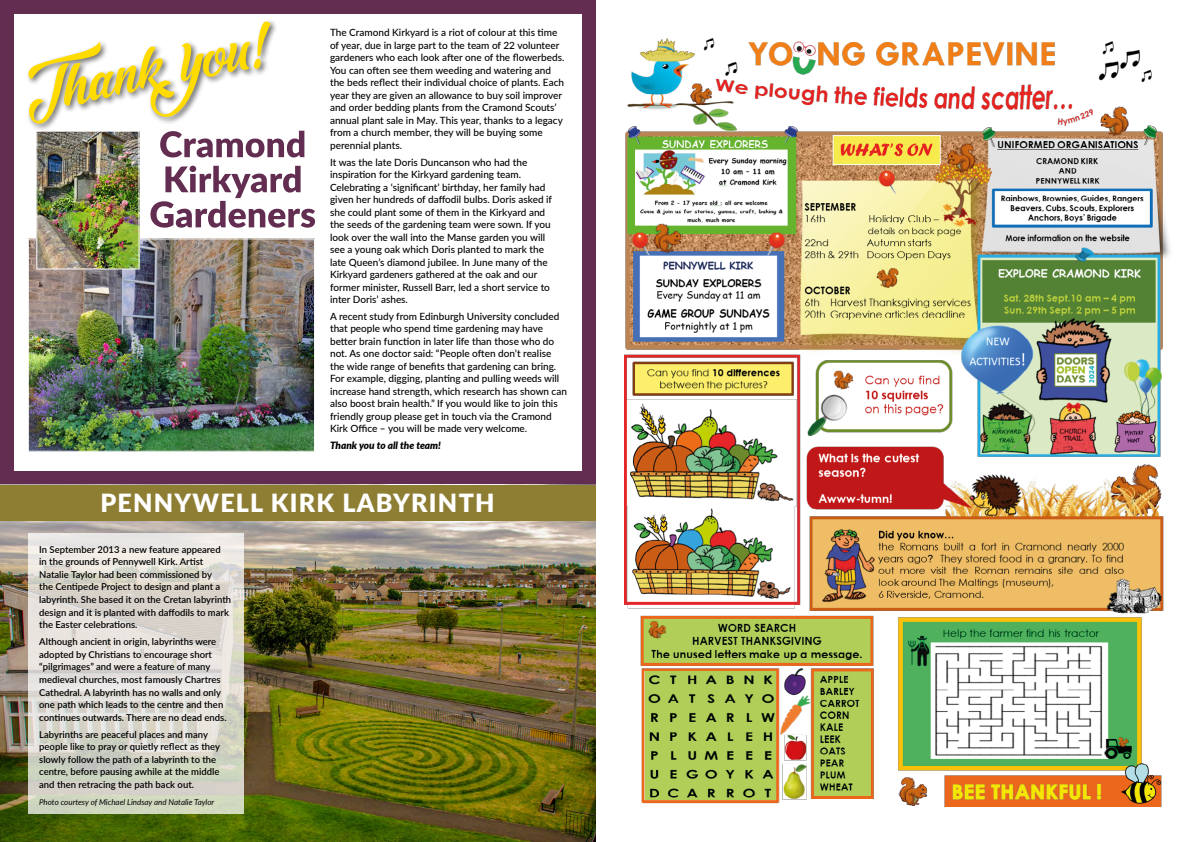
<style>
.page{position:relative;width:1191px;height:842px;background:#fff}
.page>*{position:absolute;margin:0;border:0;box-sizing:border-box;transform-origin:0 0}
.t1{font:900 25px "Lato";letter-spacing:.05em;color:#fff}
.t2{font:500 10px/12.5px "Lato";color:#000}
.t3{font:italic 900 10px "Lato";color:#000}
.t4{font:600 9.5px/12.6px "Lato";color:#000}
.t5{font:italic 8px "Lato";color:#000}
</style>
<div class="page">
<div style="left:0;top:0;width:595px;height:485px;background:#622d50"></div>
<img style="left:0;top:520px;width:595px;height:322px">
<div style="left:14px;top:14px;width:567px;height:457px;background:#fff"></div>
<div style="left:0;top:485px;width:595px;height:35px;background:#8e7e34"></div>
<img style="left:30px;top:240px;width:283px;height:210px">
<div style="left:28px;top:238px;width:287px;height:214px;border:1px solid #fff"></div>
<img style="left:38px;top:157px;width:99px;height:110px">
<div style="left:36px;top:131px;width:103px;height:138px;border:1px solid #fff"></div>
<svg style="left:150px;top:166px;width:165px;height:62px"></svg>
<svg style="left:28px;top:21px;width:276px;height:136px"></svg>
<svg style="left:28px;top:533px;width:215px;height:281px;background:#dddbd2"></svg>
<img style="left:624px;top:38px;width:546px;height:769px">
<p class="t2" style="left:330px;top:26px;width:236px">The Cramond Kirkyard is a riot of colour at this time of year, due in large part to the team of 22 volunteer gardeners who each look after one of the flowerbeds.<br>You can often see them weeding and watering and the beds reflect their individual choice of plants. Each year they are given an allowance to buy soil improver and order bedding plants from the Cramond Scouts’ annual plant sale in May. This year, thanks to a legacy from a church member, they will be buying some perennial plants.</p>
<p class="t2" style="left:330px;top:155px;width:223px">It was the late Doris Duncanson who had the inspiration for the Kirkyard gardening team.<br>Celebrating a ‘significant’ birthday, her family had given her hundreds of daffodil bulbs. Doris asked if she could plant some of them in the Kirkyard and the seeds of the gardening team were sown. If you look over the wall into the Manse garden you will see a young oak which Doris planted to mark the late Queen’s diamond jubilee. In June many of the Kirkyard gardeners gathered at the oak and our former minister, Russell Barr, led a short service to inter Doris’ ashes.</p>
<p class="t2" style="left:330px;top:310px;width:238px">A recent study from Edinburgh University concluded that people who spend time gardening may have better brain function in later life than those who do not. As one doctor said: “People often don’t realise the wide range of benefits that gardening can bring.<br>For example, digging, planting and pulling weeds will increase hand strength, which research has shown can also boost brain health.” If you would like to join this friendly group please get in touch via the Cramond Kirk Office – you will be made very welcome.</p>
<p class="t3" style="left:330px;top:438px;width:112px">Thank you to all the team!</p>
<h1 class="t1" style="left:100px;top:484px;width:396px">PENNYWELL KIRK LABYRINTH</h1>
<p class="t4" style="left:39px;top:542px;width:193px">In September 2013 a new feature appeared<br>in the grounds of Pennywell Kirk. Artist Natalie Taylor had been commissioned by<br>the Centipede Project to design and plant a labyrinth. She based it on the Cretan labyrinth design and it is planted with daffodils to mark the Easter celebrations.</p>
<p class="t4" style="left:39px;top:635px;width:189px">Although ancient in origin, labyrinths were adopted by Christians to encourage short “pilgrimages” and were a feature of many medieval churches, most famously Chartres Cathedral. A labyrinth has no walls and only one path which leads to the centre and then continues outwards. There are no dead ends.</p>
<p class="t4" style="left:39px;top:727px;width:182px">Labyrinths are peaceful places and many people like to pray or quietly reflect as they slowly follow the path of a labyrinth to the centre, before pausing awhile at the middle and then retracing the path back out.</p>
<p class="t5" style="left:39px;top:797px;width:177px">Photo courtesy of Michael Lindsay and Natalie Taylor</p>
</div>
